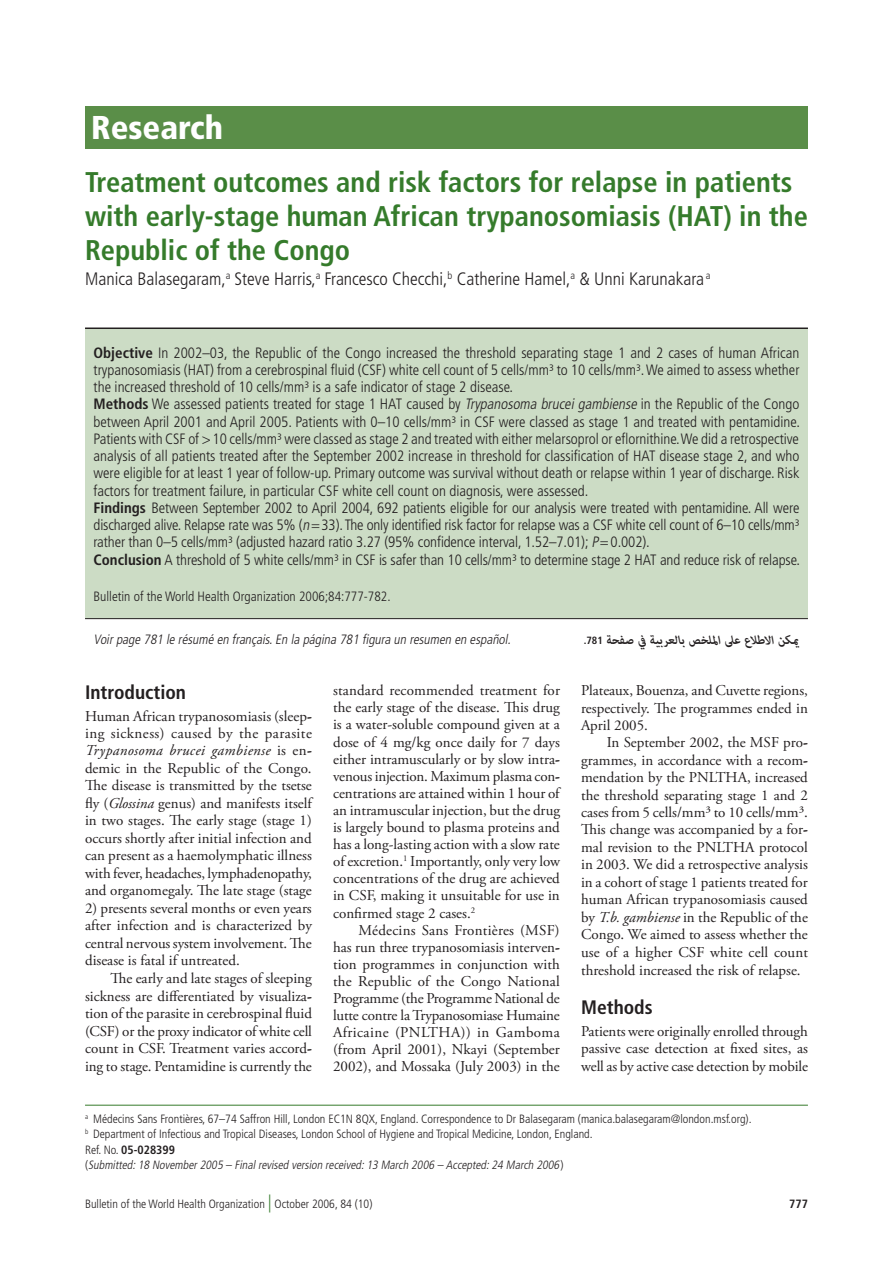
<style>
.page{position:relative;width:893px;height:1263px;background:#fff}
.page>*{position:absolute;margin:0;border:0;box-sizing:border-box;transform-origin:0 0}
.t1{font:900 condensed 33px "Frutiger LT Std";color:#fff}
.t2{font:700 condensed 28.5px/34px "Frutiger LT Std";color:#357b2b}
.t3{font:700 condensed 19.5px "Frutiger LT Std";color:#231f20}
.t4{font:300 condensed 18px "Frutiger LT Std";color:#231f20}
.t5{font:italic 700 17.25px "Adobe Arabic";color:#231f20}
.t6{font:15px/17.4px "Adobe Garamond Pro";color:#231f20;text-align:justify}
.t7{font:300 condensed 15px/17.2px "Frutiger LT Std";color:#231f20}
.t8{font:italic 300 condensed 13.5px "Frutiger LT Std";color:#231f20}
.t9{font:300 condensed 13.5px "Frutiger LT Std";color:#231f20}
.t10{font:300 condensed 12px/15.6px "Frutiger LT Std";color:#231f20}
.t11{font:700 condensed 12px "Frutiger LT Std";color:#231f20}
.t12{font:700 condensed 10.5px "Frutiger LT Std";color:#231f20}
.s1{font-weight:700}
.s2{font-style:italic}
.s3{font-size:18px;color:#357b2b}
</style>
<div class="page">
<div style="left:85px;top:328px;width:723px;height:291px;background:#ccdcc5"></div>
<hr style="left:85px;top:327px;width:723px;height:2px;background:#231f20">
<hr style="left:85px;top:618px;width:723px;height:1px;background:#231f20">
<hr style="left:85px;top:1105px;width:723px;height:1px;background:#357b2b">
<div style="left:85px;top:106px;width:723px;height:43px;background:#5a8e48"></div>
<h1 class="t1" style="left:91px;top:108px;width:134px">Research</h1>
<h2 class="t2" style="left:85px;top:165px;width:724px">Treatment outcomes and risk factors for relapse in patients with early-stage human African trypanosomiasis (HAT) in the<br>Republic of the Congo</h2>
<p class="t4" style="left:85px;top:268px;width:627px">Manica Balasegaram,<sup>a</sup> Steve Harris,<sup>a</sup> Francesco Checchi,<sup>b</sup> Catherine Hamel,<sup>a</sup> &amp; Unni Karunakara <sup>a</sup></p>
<p class="t7" style="left:94px;top:344px;width:708px"><span class="s1">Objective</span> In 2002–03, the Republic of the Congo increased the threshold separating stage 1 and 2 cases of human African trypanosomiasis (HAT) from a cerebrospinal fluid (CSF) white cell count of 5 cells/mm³ to 10 cells/mm³. We aimed to assess whether the increased threshold of 10 cells/mm³ is a safe indicator of stage 2 disease.<br><span class="s1">Methods</span> We assessed patients treated for stage 1 HAT caused by <span class="s2">Trypanosoma brucei gambiense</span> in the Republic of the Congo between April 2001 and April 2005. Patients with 0–10 cells/mm³ in CSF were classed as stage 1 and treated with pentamidine.<br>Patients with CSF of &gt;10 cells/mm³ were classed as stage 2 and treated with either melarsoprol or eflornithine. We did a retrospective analysis of all patients treated after the September 2002 increase in threshold for classification of HAT disease stage 2, and who were eligible for at least 1 year of follow-up. Primary outcome was survival without death or relapse within 1 year of discharge. Risk factors for treatment failure, in particular CSF white cell count on diagnosis, were assessed.<br><span class="s1">Findings</span> Between September 2002 to April 2004, 692 patients eligible for our analysis were treated with pentamidine. All were discharged alive. Relapse rate was 5% (<span class="s2">n</span>=33). The only identified risk factor for relapse was a CSF white cell count of 6–10 cells/mm³ rather than 0–5 cells/mm³ (adjusted hazard ratio 3.27 (95% confidence interval, 1.52–7.01); <span class="s2">P</span>=0.002).<br><span class="s1">Conclusion</span> A threshold of 5 white cells/mm³ in CSF is safer than 10 cells/mm³ to determine stage 2 HAT and reduce risk of relapse.</p>
<p class="t9" style="left:94px;top:589px;width:299px">Bulletin of the World Health Organization 2006;84:777-782.</p>
<p class="t8" style="left:94px;top:631px;width:422px">Voirpage 781 le résumé en français.En la página 781 figura un resumen en español.</p>
<h3 class="t3" style="left:85px;top:681px;width:102px">Introduction</h3>
<p class="t6" style="left:85px;top:708px;width:228px">Human African trypanosomiasis (sleepi ing sickness) caused by the parasite <span class="s2">Trypanosoma brucei gambiense</span> is end demic in the Republic of the Congo.<br>The disease is transmitted by the tsetse fly (<span class="s2">Glossina</span> genus) and manifests itself in two stages. The early stage (stage 1) occurs shortly after initial infection and can present as a haemolymphatic illness with fever, headaches, lymphadenopathy, and organomegaly. The late stage (stage</p>
<p class="t6" style="left:85px;top:900px;width:228px">2) presents several months or even years after infection and is characterized by central nervous system involvement. The disease is fatal if untreated.</p>
<p class="t6" style="left:85px;top:970px;width:228px;text-indent:26px">The early and late stages of sleeping sickness are differentiated by visualizat tion of the parasite in cerebrospinal fluid (CSF) or the proxy indicator of white cell count in CSF. Treatment varies accordi ing to stage. Pentamidine is currently the</p>
<p class="t5" style="left:606px;top:628px;width:195px">صب ا ل عر ب ي ةي فصفحة م يكنا ا لطا لععى لا م ل ل خ</p>
<p class="t12" style="left:584px;top:634px;width:21px">.781</p>
<p class="t6" style="left:333px;top:682px;width:228px">standard recommended treatment for the early stage of the disease. This drug is a water-soluble compound given at a dose of 4 mg/kg once daily for 7 days either intramuscularly or by slow intrav venous injection. Maximum plasma conc centrations are attained within 1 hour of an intramuscular injection, but the drug is largely bound to plasma proteins and has a long-lasting action with a slow rate of excretion.<sup>1</sup> Importantly, only very low concentrations of the drug are achieved in CSF, making it unsuitable for use in confirmed stage 2 cases.<sup>2</sup></p>
<p class="t6" style="left:333px;top:922px;width:228px;text-indent:26px">Médecins Sans Frontières (MSF) has run three trypanosomiasis intervent tion programmes in conjunction with the Republic of the Congo National Programme (the Programme National de lutte contre la Trypanosomiase Humaine Africaine (PNLTHA)) in Gamboma (from April 2001), Nkayi (September 2002), and Mossaka (July 2003) in the</p>
<p class="t6" style="left:581px;top:682px;width:228px">Plateaux, Bouenza, and Cuvette regions, respectively. The programmes ended in April 2005.</p>
<p class="t6" style="left:581px;top:734px;width:228px;text-indent:26px">In September 2002, the MSF prog grammes, in accordance with a recomm mendation by the PNLTHA, increased the threshold separating stage 1 and 2 cases from 5 cells/mm³ to 10 cells/mm³.<br>This change was accompanied by a form mal revision to the PNLTHA protocol in 2003. We did a retrospective analysis in a cohort of stage 1 patients treated for human African trypanosomiasis caused by <span class="s2">T.b. gambiense</span> in the Republic of the Congo. We aimed to assess whether the use of a higher CSF white cell count threshold increased the risk of relapse.</p>
<h3 class="t3" style="left:581px;top:996px;width:73px">Methods</h3>
<p class="t6" style="left:581px;top:1023px;width:228px">Patients were originally enrolled through passive case detection at fixed sites, as well as by active case detection by mobile</p>
<p class="t10" style="left:85px;top:1111px;width:668px"><sup>a</sup> Médecins Sans Frontières, 67–74 Saffron Hill, London EC1N 8QX, England. Correspondence to Dr Balasegaram (manica.balasegaram@london.msf.org). <sup>b</sup> Department of Infectious and Tropical Diseases, London School of Hygiene and Tropical Medicine, London, England.<br>Ref. No. <span class="s1">05-028399<br></span>( <span class="s2">Submitted:18 November2005 – Finalrevised version received:13 March 2006 – Accepted:24 March 2006</span>)</p>
<p class="t10" style="left:85px;top:1196px;width:289px">Bulletin of the World Health Organization <span class="s3">|</span> October 2006, 84 (10)</p>
<p class="t11" style="left:789px;top:1197px;width:20px">777</p>
</div>
